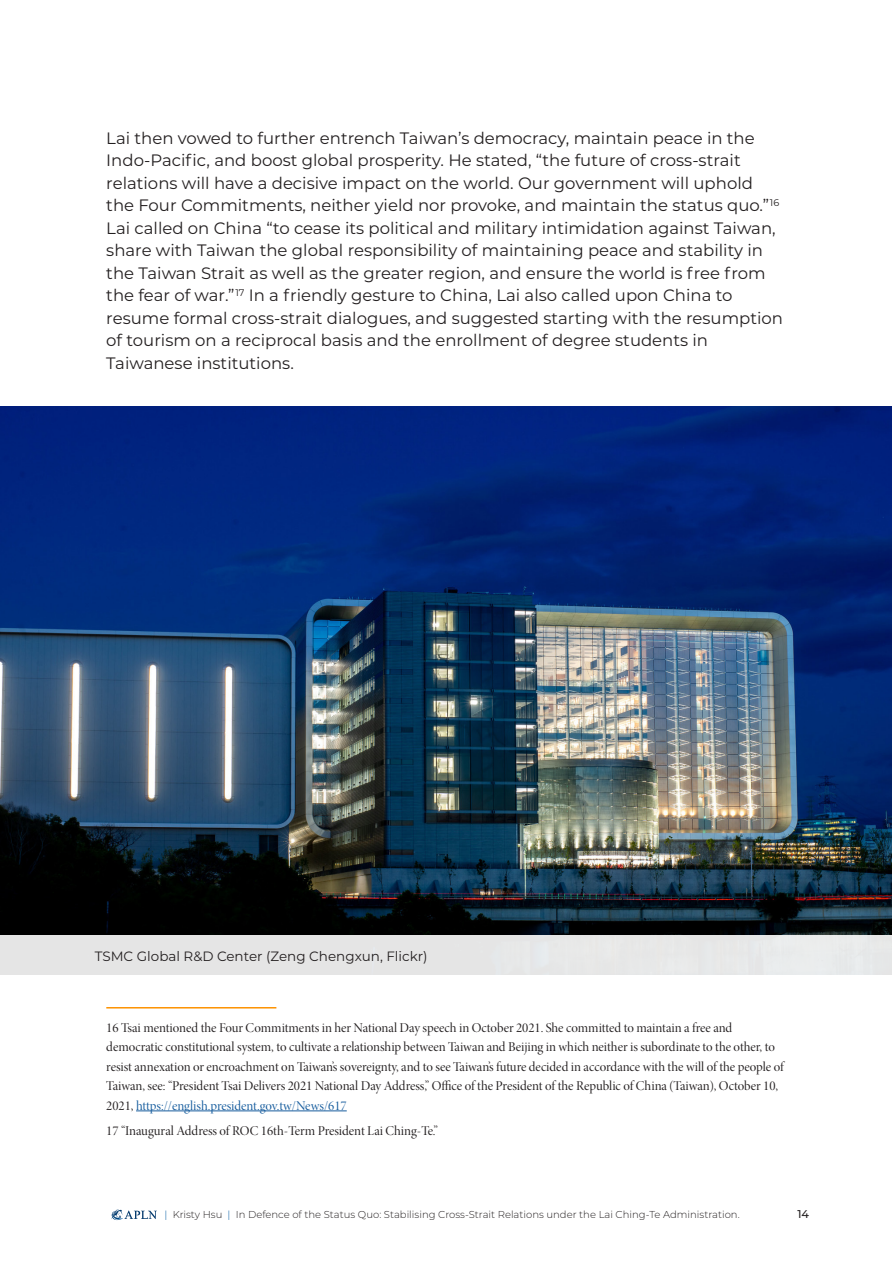
<style>
.page{position:relative;width:893px;height:1263px;background:#fff}
.page>*{position:absolute;margin:0;border:0;box-sizing:border-box;transform-origin:0 0}
.Body_text_2{font:16.5px/22.5px "Montserrat";color:#231f20}
.Footnote{font:13.5px/19.5px "Minion Pro Disp";letter-spacing:-.005em;color:#231f20}
.Body_text_2-2{font:13.5px "Montserrat";color:#231f20}
.t1{font:500 11.25px "Montserrat";color:#231f20}
.t2{font:300 10.05px "Montserrat";color:#231f20}
.s1{color:#175d9e}
.s2{color:#015ca3}
</style>
<div class="page">
<svg style="left:111px;top:1210px;width:46px;height:10px"></svg>
<hr style="left:106px;top:1007px;width:170px;height:1px;background:#fd9200">
<hr style="left:136px;top:1110px;width:211px;height:1px;background:#175d9e">
<img style="left:0;top:406px;width:892px;height:529px">
<div style="left:0;top:935px;width:893px;height:39px;background:#e5e5e5"></div>
<p class="Body_text_2" style="left:106px;top:126px;width:678px">Lai then vowed to further entrench Taiwan’s democracy, maintain peace in the Indo-Pacific, and boost global prosperity. He stated, “the future of cross-strait relations will have a decisive impact on the world. Our government will uphold the Four Commitments, neither yield nor provoke, and maintain the status quo.”<sup>16<br></sup>Lai called on China “to cease its political and military intimidation against Taiwan, share with Taiwan the global responsibility of maintaining peace and stability in the Taiwan Strait as well as the greater region, and ensure the world is free from the fear of war.”<sup>17</sup> In a friendly gesture to China, Lai also called upon China to resume formal cross-strait dialogues, and suggested starting with the resumption of tourism on a reciprocal basis and the enrollment of degree students in Taiwanese institutions.</p>
<p class="Body_text_2-2" style="left:95px;top:947px;width:334px">TSMC Global R&amp;D Center (Zeng Chengxun, Flickr)</p>
<p class="Footnote" style="left:106px;top:1018px;width:679px">16 Tsai mentioned the Four Commitments in her National Day speech in October 2021. She committed to maintain a free and democratic constitutional system, to cultivate a relationship between Taiwan and Beijing in which neither is subordinate to the other, to resist annexation or encroachment on Taiwan’s sovereignty, and to see Taiwan’s future decided in accordance with the will of the people of Taiwan, see: “President Tsai Delivers 2021 National Day Address,” Office of the President of the Republic of China (Taiwan), October 10, 2021, <span class="s1">https://english.president.gov.tw/News/617</span></p>
<p class="Footnote" style="left:106px;top:1121px;width:333px">17 “Inaugural Address of ROC 16th-Term President Lai Ching-Te.”</p>
<p class="t2" style="left:165px;top:1207px;width:577px"><span class="s2">|</span> Kristy Hsu <span class="s2">|</span> In Defence of the Status Quo: Stabilising Cross-Strait Relations under the Lai Ching-Te Administration.</p>
<p class="t1" style="left:797px;top:1206px;width:13px">14</p>
</div>
